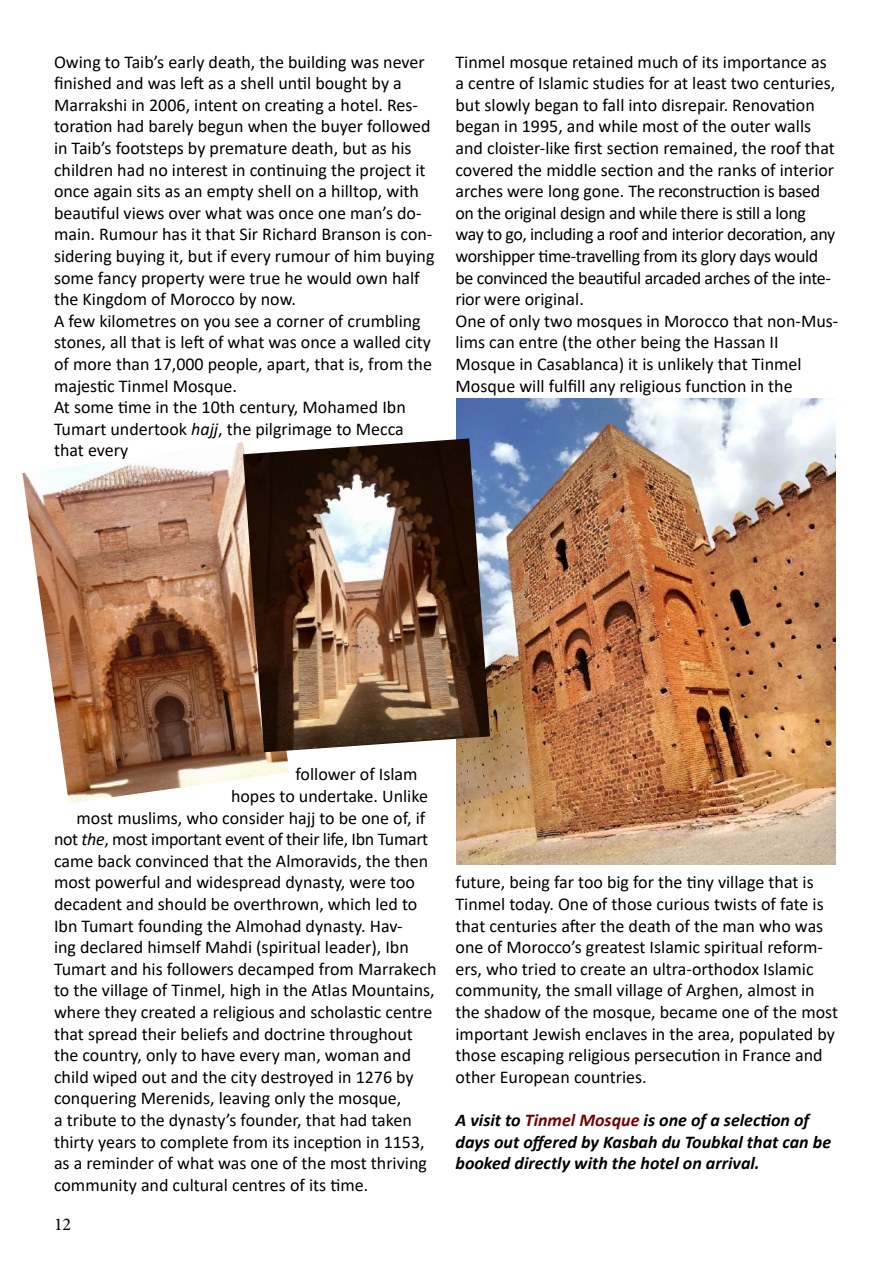
<style>
.page{position:relative;width:893px;height:1263px;background:#fff}
.page>*{position:absolute;margin:0;border:0;box-sizing:border-box;transform-origin:0 0}
.t1{font:18px/21.6px "Calibri";color:#000}
.t2{font:italic 700 18px/21.6px "Calibri";color:#000}
.t3{font:18px "Calibri";letter-spacing:-.02em;color:#000}
.t4{font:18px "Minion Pro";color:#000}
.s1{font-style:italic}
.s2{color:#740000}
</style>
<div class="page">
<img style="left:456px;top:398px;width:380px;height:466px">
<img style="left:22px;top:442px;width:267px;height:361px">
<img style="left:243px;top:438px;width:247px;height:314px">
<p class="t1" style="left:54px;top:50px;width:382px">Owing to Taib’s early death, the building was never finished and was left as a shell until bought by a Marrakshi in 2006, intent on creating a hotel. Res&shy;toration had barely begun when the buyer followed in Taib’s footsteps by premature death, but as his children had no interest in continuing the project it once again sits as an empty shell on a hilltop, with beautiful views over what was once one man’s do&shy;main. Rumour has it that Sir Richard Branson is con&shy;sidering buying it, but if every rumour of him buying some fancy property were true he would own half the Kingdom of Morocco by now.<br>A few kilometres on you see a corner of crumbling stones, all that is left of what was once a walled city of more than 17,000 people, apart, that is, from the majestic Tinmel Mosque.<br>At some time in the 10th century, Mohamed Ibn Tumart undertook <span class="s1">hajj</span>, the pilgrimage to Mecca that every</p>
<p class="t1" style="left:455px;top:50px;width:384px">Tinmel mosque retained much of its importance as a centre of Islamic studies for at least two centuries, but slowly began to fall into disrepair. Renovation began in 1995, and while most of the outer walls and cloister-like first section remained, the roof that covered the middle section and the ranks of interior arches were long gone. The reconstruction is based on the original design and while there is still a long way to go, including a roof and interior decoration, any worshipper time-travelling from its glory days would be convinced the beautiful arcaded arches of the inte&shy;rior were original.<br>One of only two mosques in Morocco that non-Mus&shy;lims can entre (the other being the Hassan II Mosque in Casablanca) it is unlikely that Tinmel Mosque will fulfill any religious function in the</p>
<p class="t1" style="left:296px;top:763px;width:124px">follower of Islam</p>
<p class="t1" style="left:231px;top:785px;width:198px">hopes to undertake. Unlike</p>
<p class="t1" style="left:77px;top:806px;width:350px">most muslims, who consider hajj to be one of, if</p>
<p class="t3" style="left:54px;top:827px;width:376px">not <span class="s1">the</span>, most important event of their life, Ibn Tumart</p>
<p class="t1" style="left:54px;top:849px;width:376px">came back convinced that the Almoravids, the then</p>
<p class="t1" style="left:54px;top:871px;width:362px">most powerful and widespread dynasty, were too</p>
<p class="t1" style="left:54px;top:893px;width:365px">decadent and should be overthrown, which led to</p>
<p class="t1" style="left:54px;top:914px;width:350px">Ibn Tumart founding the Almohad dynasty. Hav-</p>
<p class="t1" style="left:54px;top:936px;width:356px">ing declared himself Mahdi (spiritual leader), Ibn</p>
<p class="t1" style="left:54px;top:957px;width:384px">Tumart and his followers decamped from Marrakech</p>
<p class="t1" style="left:54px;top:979px;width:382px">to the village of Tinmel, high in the Atlas Mountains,</p>
<p class="t1" style="left:54px;top:1001px;width:380px">where they created a religious and scholastic centre</p>
<p class="t1" style="left:54px;top:1022px;width:360px">that spread their beliefs and doctrine throughout</p>
<p class="t1" style="left:54px;top:1044px;width:359px">the country, only to have every man, woman and</p>
<p class="t1" style="left:54px;top:1065px;width:361px">child wiped out and the city destroyed in 1276 by</p>
<p class="t1" style="left:54px;top:1087px;width:349px">conquering Merenids, leaving only the mosque,</p>
<p class="t1" style="left:54px;top:1109px;width:359px">a tribute to the dynasty’s founder, that had taken</p>
<p class="t1" style="left:54px;top:1130px;width:372px">thirty years to complete from its inception in 1153,</p>
<p class="t1" style="left:54px;top:1152px;width:374px">as a reminder of what was one of the most thriving</p>
<p class="t1" style="left:54px;top:1173px;width:316px">community and cultural centres of its time.</p>
<p class="t4" style="left:54px;top:1212px;width:19px">12</p>
<p class="t1" style="left:455px;top:871px;width:384px">future, being far too big for the tiny village that is Tinmel today. One of those curious twists of fate is that centuries after the death of the man who was one of Morocco’s greatest Islamic spiritual reform&shy;ers, who tried to create an ultra-orthodox Islamic community, the small village of Arghen, almost in the shadow of the mosque, became one of the most important Jewish enclaves in the area, populated by those escaping religious persecution in France and other European countries.</p>
<p class="t2" style="left:455px;top:1109px;width:377px">A visit to <span class="s2">Tinmel Mosque</span> is one of a selection of days out offered by Kasbah du Toubkal that can be booked directly with the hotel on arrival.</p>
</div>
